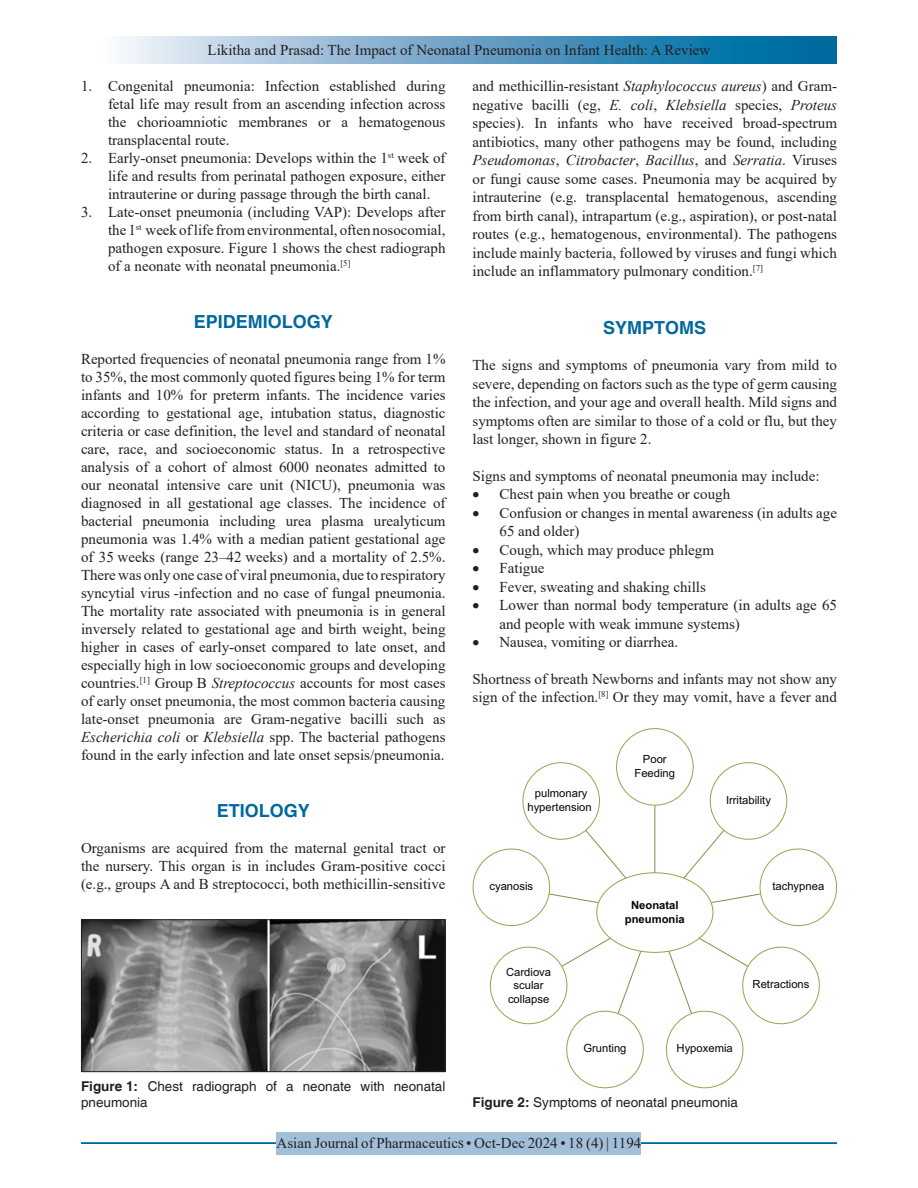
<style>
.page{position:relative;width:918px;height:1188px;background:#fff}
.page>*{position:absolute;margin:0;border:0;box-sizing:border-box;transform-origin:0 0}
.t1{font:700 18px "Helvetica";color:#00689e}
.TX{font:15px/18px "Times New Roman";color:#231f20;text-align:justify}
.L{font:15px/18px "Times New Roman";color:#231f20;text-align:justify}
.LL{font:15px/18px "Times New Roman";color:#231f20;text-align:justify}
.RF{font:15px "Times New Roman";color:#231f20}
.TX_No_After_Space{font:15px "Times New Roman";color:#231f20}
.FGC{font:13.5px/16.5px "Helvetica";color:#231f20}
.t2{font:11.25px/13.5px "Arial";color:#050504;text-align:center}
.t3{font:700 11.25px/13.5px "Arial";color:#050504;text-align:center}
.s1{font-style:italic}
.s2{font-weight:700}
</style>
<div class="page">
<div style="left:81px;top:37px;width:756px;height:27px;background:linear-gradient(to right,#fcf4fb,#005d99)"></div>
<hr style="left:81px;top:1142px;width:756px;height:2px;background:#00689e">
<div style="left:277px;top:1132px;width:364px;height:22px;background:#a2bfda"></div>
<img style="left:83px;top:922px;width:360px;height:148px">
<div style="left:81px;top:920px;width:364px;height:152px;border:1px solid #231f20"></div>
<hr style="left:654px;top:805px;width:1px;height:68px;background:#7b9545">
<div style="left:616px;top:728px;width:78px;height:78px;border:1px solid #8ca94f;border-radius:50%"></div>
<svg style="left:683px;top:829px;width:42px;height:50px"></svg>
<div style="left:710px;top:763px;width:77px;height:76px;background:#fff;border-radius:50%"></div>
<div style="left:710px;top:762px;width:77px;height:78px;border:1px solid #8ca94f;border-radius:50%"></div>
<svg style="left:710px;top:893px;width:52px;height:11px"></svg>
<div style="left:760px;top:849px;width:77px;height:77px;border:1px solid #8ca94f;border-radius:50%"></div>
<svg style="left:668px;top:937px;width:81px;height:78px"></svg>
<div style="left:666px;top:1011px;width:77px;height:77px;background:#fff;border-radius:50%"></div>
<div style="left:666px;top:1011px;width:77px;height:77px;border:1px solid #8ca94f;border-radius:50%"></div>
<svg style="left:617px;top:950px;width:25px;height:65px"></svg>
<div style="left:567px;top:1011px;width:76px;height:77px;background:#fff;border-radius:50%"></div>
<div style="left:566px;top:1011px;width:78px;height:77px;border:1px solid #8ca94f;border-radius:50%"></div>
<svg style="left:561px;top:937px;width:50px;height:30px"></svg>
<div style="left:490px;top:947px;width:77px;height:77px;background:#fff;border-radius:50%"></div>
<div style="left:490px;top:947px;width:77px;height:77px;border:1px solid #8ca94f;border-radius:50%"></div>
<svg style="left:548px;top:893px;width:51px;height:11px"></svg>
<div style="left:473px;top:849px;width:77px;height:77px;border:1px solid #8ca94f;border-radius:50%"></div>
<svg style="left:585px;top:829px;width:42px;height:50px"></svg>
<div style="left:523px;top:763px;width:76px;height:76px;background:#fff;border-radius:50%"></div>
<div style="left:523px;top:762px;width:77px;height:78px;border:1px solid #8ca94f;border-radius:50%"></div>
<p class="TX" style="left:208px;top:41px;width:504px">Likitha and Prasad: The Impact of Neonatal Pneumonia on Infant Health: A Review</p>
<p class="L" style="left:108px;top:77px;width:339px;text-indent:-27px">1. Congenital pneumonia: Infection established during fetal life may result from an ascending infection across the chorioamniotic membranes or a hematogenous transplacental route.</p>
<p class="L" style="left:108px;top:149px;width:339px;text-indent:-27px">2. Early-onset pneumonia: Develops within the 1<sup>st</sup> week of life and results from perinatal pathogen exposure, either intrauterine or during passage through the birth canal.</p>
<p class="LL" style="left:108px;top:203px;width:339px;text-indent:-27px">3. Late-onset pneumonia (including VAP): Develops after the 1<sup>st</sup> week of life from environmental, often nosocomial, pathogen exposure. Figure 1 shows the chest radiograph of a neonate with neonatal pneumonia.<sup>[5]</sup></p>
<h1 class="t1" style="left:194px;top:311px;width:141px">EPIDEMIOLOGY</h1>
<p class="TX" style="left:81px;top:350px;width:366px">Reported frequencies of neonatal pneumonia range from 1% to 35%, the most commonly quoted figures being 1% for term infants and 10% for preterm infants. The incidence varies according to gestational age, intubation status, diagnostic criteria or case definition, the level and standard of neonatal care, race, and socioeconomic status. In a retrospective analysis of a cohort of almost 6000 neonates admitted to our neonatal intensive care unit (NICU), pneumonia was diagnosed in all gestational age classes. The incidence of bacterial pneumonia including urea plasma urealyticum pneumonia was 1.4% with a median patient gestational age of 35 weeks (range 23–42 weeks) and a mortality of 2.5%.<br>There was only one case of viral pneumonia, due to respiratory syncytial virus -infection and no case of fungal pneumonia.<br>The mortality rate associated with pneumonia is in general inversely related to gestational age and birth weight, being higher in cases of early-onset compared to late onset, and especially high in low socioeconomic groups and developing countries.<sup>[1]</sup> Group B <span class="s1">Streptococcus</span> accounts for most cases of early onset pneumonia, the most common bacteria causing late-onset pneumonia are Gram-negative bacilli such as <span class="s1">Escherichia coli</span> or <span class="s1">Klebsiella</span> spp. The bacterial pathogens found in the early infection and late onset sepsis/pneumonia.</p>
<h1 class="t1" style="left:217px;top:800px;width:95px">ETIOLOGY</h1>
<p class="TX" style="left:81px;top:839px;width:366px">Organisms are acquired from the maternal genital tract or the nursery. This organ is in includes Gram-positive cocci (e.g., groups A and B streptococci, both methicillin-sensitive</p>
<p class="FGC" style="left:81px;top:1078px;width:366px"><span class="s2">Figure 1:</span> Chest radiograph of a neonate with neonatal pneumonia</p>
<p class="TX" style="left:472px;top:77px;width:366px;line-height:18.5px">and methicillin-resistant <span class="s1">Staphylococcus aureus</span>) and Gram&shy;negative bacilli (eg, <span class="s1">E. coli</span>, <span class="s1">Klebsiella</span> species, <span class="s1">Proteus </span>species). In infants who have received broad-spectrum antibiotics, many other pathogens may be found, including <span class="s1">Pseudomonas</span>, <span class="s1">Citrobacter</span>, <span class="s1">Bacillus</span>, and <span class="s1">Serratia</span>. Viruses or fungi cause some cases. Pneumonia may be acquired by intrauterine (e.g. transplacental hematogenous, ascending from birth canal), intrapartum (e.g., aspiration), or post-natal routes (e.g., hematogenous, environmental). The pathogens include mainly bacteria, followed by viruses and fungi which include an inflammatory pulmonary condition.<sup>[7]</sup></p>
<h1 class="t1" style="left:603px;top:316px;width:105px">SYMPTOMS</h1>
<p class="TX" style="left:472px;top:356px;width:366px;line-height:18.5px">The signs and symptoms of pneumonia vary from mild to severe, depending on factors such as the type of germ causing the infection, and your age and overall health. Mild signs and symptoms often are similar to those of a cold or flu, but they last longer, shown in figure 2.</p>
<p class="TX_No_After_Space" style="left:472px;top:465px;width:349px">Signs and symptoms of neonatal pneumonia may include:</p>
<p class="L" style="left:472px;top:485px;width:259px">• Chest pain when you breathe or cough</p>
<p class="L" style="left:500px;top:503px;width:339px;line-height:18.5px;text-indent:-27px">• Confusion or changes in mental awareness (in adults age<br>65 and older)</p>
<p class="L" style="left:472px;top:540px;width:243px">• Cough, which may produce phlegm</p>
<p class="L" style="left:472px;top:559px;width:73px">• Fatigue</p>
<p class="L" style="left:472px;top:577px;width:235px">• Fever, sweating and shaking chills</p>
<p class="L" style="left:500px;top:595px;width:339px;line-height:18.5px;text-indent:-27px">• Lower than normal body temperature (in adults age 65 and people with weak immune systems)</p>
<p class="LL" style="left:472px;top:633px;width:207px">• Nausea, vomiting or diarrhea.</p>
<p class="TX" style="left:472px;top:669px;width:366px;line-height:18.5px">Shortness of breath Newborns and infants may not show any sign of the infection.<sup>[8]</sup> Or they may vomit, have a fever and</p>
<p class="t2" style="left:527px;top:787px;width:66px">pulmonary hypertension</p>
<p class="t2" style="left:489px;top:879px;width:45px">cyanosis</p>
<p class="t2" style="left:506px;top:965px;width:47px">Cardiova scular collapse</p>
<p class="t2" style="left:635px;top:753px;width:42px">Poor<br>Feeding</p>
<p class="t3" style="left:625px;top:899px;width:61px">Neonatal pneumonia</p>
<p class="t2" style="left:726px;top:793px;width:46px">Irritability</p>
<p class="t2" style="left:772px;top:879px;width:53px">tachypnea</p>
<p class="t2" style="left:753px;top:977px;width:58px">Retractions</p>
<p class="t2" style="left:583px;top:1042px;width:45px">Grunting</p>
<p class="t2" style="left:677px;top:1042px;width:58px">Hypoxemia</p>
<p class="FGC" style="left:472px;top:1095px;width:267px"><span class="s2">Figure 2:</span> Symptoms of neonatal pneumonia</p>
<p class="RF" style="left:277px;top:1133px;width:366px">Asian Journal of Pharmaceutics • Oct-Dec 2024 • 18 (4) | 1194</p>
</div>
